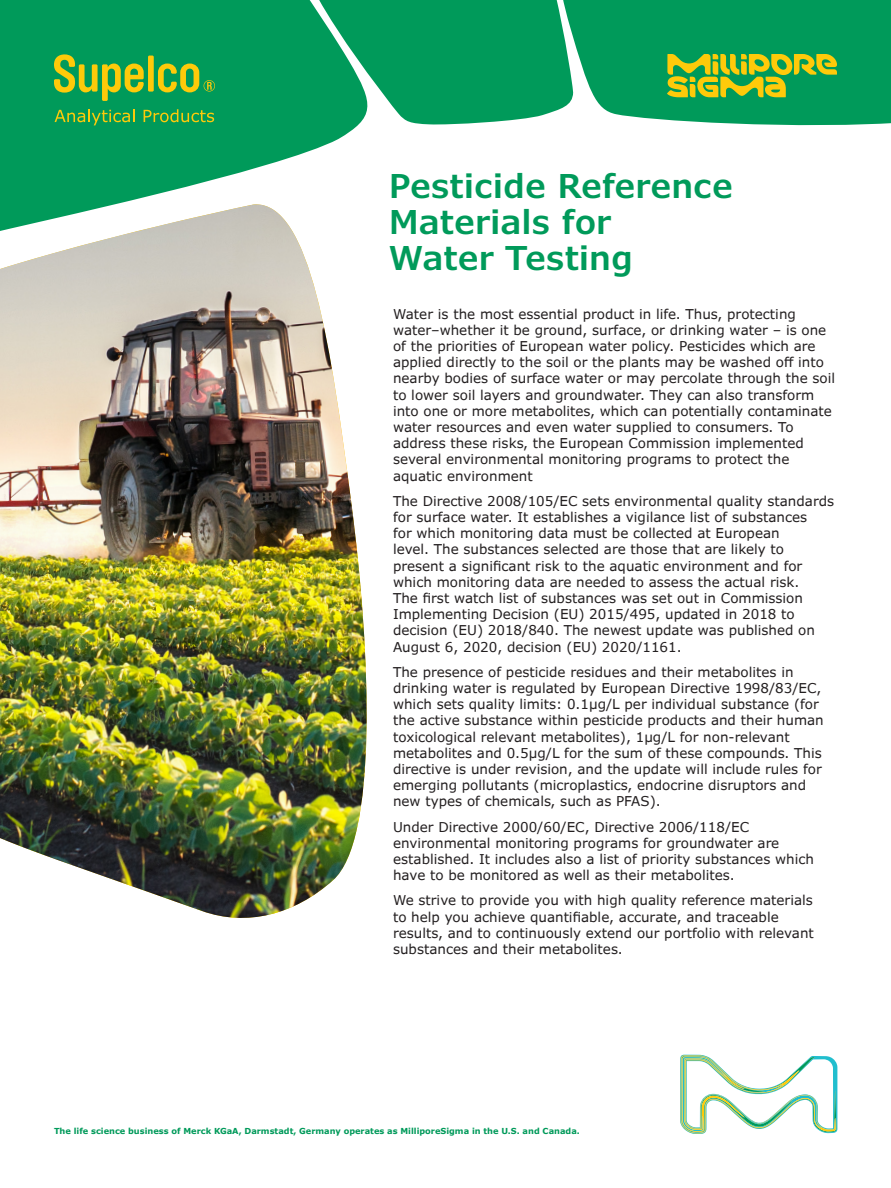
<style>
.page{position:relative;width:891px;height:1188px;background:#fff}
.page>*{position:absolute;margin:0;border:0;box-sizing:border-box;transform-origin:0 0}
.t1{font:600 33px/36px "Verdana Pro";color:#009a5a}
.t2{font:13.5px/16.2px "Verdana Pro";color:#231f20}
.t3{font:700 8.25px "Verdana Pro";color:#009a5a}
</style>
<div class="page">
<svg style="left:573px;top:0;width:318px;height:126px;background:#14a267"></svg>
<svg style="left:0;top:0;width:358px;height:201px;background:#22a770"></svg>
<svg style="left:271px;top:0;width:302px;height:125px;background:#16a268"></svg>
<svg style="left:54px;top:54px;width:90px;height:47px;background:#60ac3b"></svg>
<div style="left:148px;top:56px;width:6px;height:36px;background:#feca0a"></div>
<svg style="left:158px;top:64px;width:57px;height:28px;background:#6dae37"></svg>
<svg style="left:55px;top:109px;width:79px;height:16px"></svg>
<svg style="left:144px;top:109px;width:70px;height:13px"></svg>
<svg style="left:680px;top:1055px;width:157px;height:79px"></svg>
<img style="left:0;top:204px;width:367px;height:714px">
<svg style="left:667px;top:54px;width:170px;height:43px;background:#7eb132"></svg>
<h1 class="t1" style="left:389px;top:168px;width:346px">Pesticide Reference<br>Materials for<br>Water Testing</h1>
<p class="t2" style="left:393px;top:306px;width:444px">Water is the most essential product in life. Thus, protecting water–whether it be ground, surface, or drinking water – is one of the priorities of European water policy. Pesticides which are applied directly to the soil or the plants may be washed off into nearby bodies of surface water or may percolate through the soil to lower soil layers and groundwater. They can also transform into one or more metabolites, which can potentially contaminate water resources and even water supplied to consumers. To address these risks, the European Commission implemented several environmental monitoring programs to protect the aquatic environment</p>
<p class="t2" style="left:393px;top:493px;width:443px">The Directive 2008/105/EC sets environmental quality standards for surface water. It establishes a vigilance list of substances<br>for which monitoring data must be collected at European<br>level. The substances selected are those that are likely to present a significant risk to the aquatic environment and for which monitoring data are needed to assess the actual risk.<br>The first watch list of substances was set out in Commission Implementing Decision (EU) 2015/495, updated in 2018 to decision (EU) 2018/840. The newest update was published on August 6, 2020, decision (EU) 2020/1161.</p>
<p class="t2" style="left:393px;top:664px;width:432px">The presence of pesticide residues and their metabolites in drinking water is regulated by European Directive 1998/83/EC, which sets quality limits: 0.1μg/L per individual substance (for the active substance within pesticide products and their human toxicological relevant metabolites), 1μg/L for non-relevant metabolites and 0.5μg/L for the sum of these compounds. This directive is under revision, and the update will include rules for emerging pollutants (microplastics, endocrine disruptors and new types of chemicals, such as PFAS).</p>
<p class="t2" style="left:393px;top:819px;width:422px">Under Directive 2000/60/EC, Directive 2006/118/EC environmental monitoring programs for groundwater are established. It includes also a list of priority substances which have to be monitored as well as their metabolites.</p>
<p class="t2" style="left:393px;top:893px;width:422px">We strive to provide you with high quality reference materials to help you achieve quantifiable, accurate, and traceable results, and to continuously extend our portfolio with relevant substances and their metabolites.</p>
<p class="t3" style="left:54px;top:1126px;width:527px">The life science business of Merck KGaA, Darmstadt, Germany operates as MilliporeSigma in the U.S. and Canada.</p>
</div>
